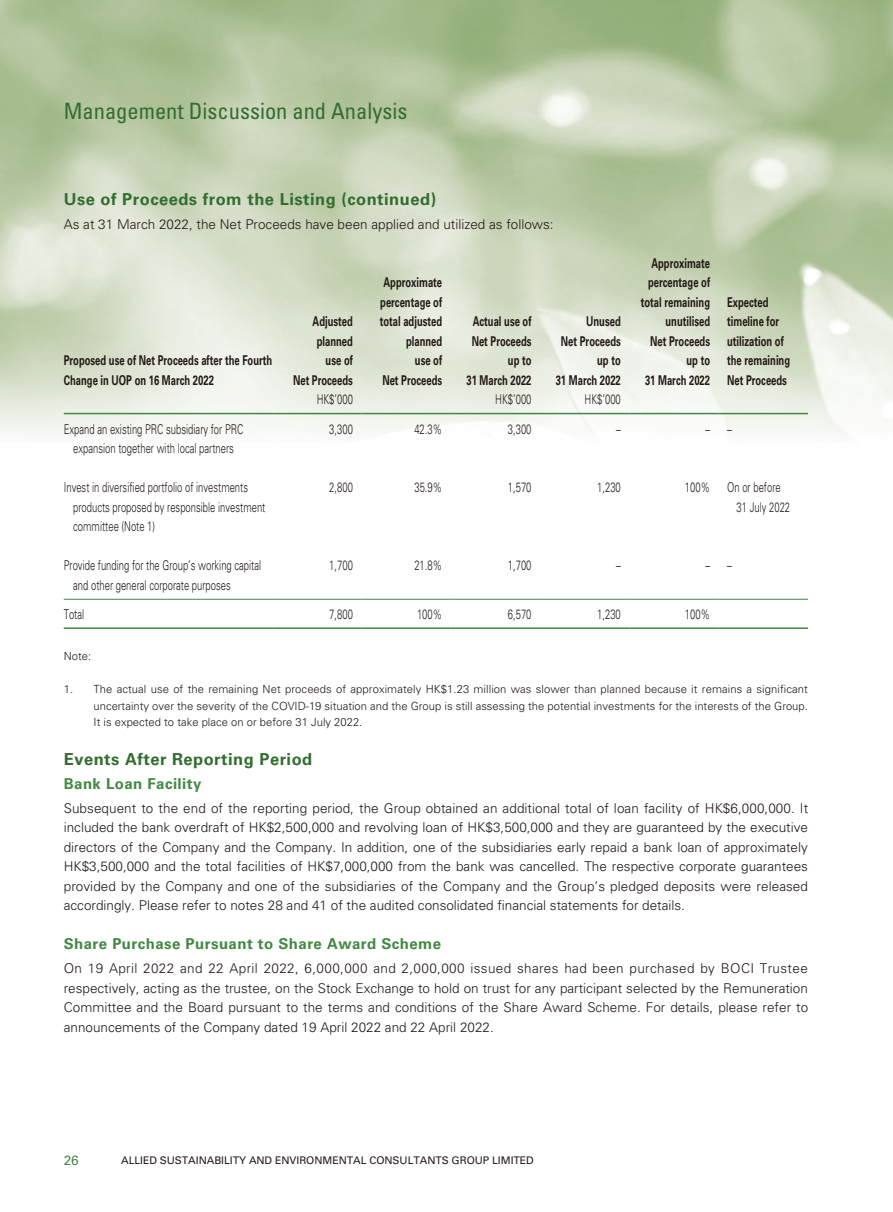
<style>
.page{position:relative;width:893px;height:1212px;background:#fff}
.page>*{position:absolute;margin:0;border:0;box-sizing:border-box;transform-origin:0 0}
.t1{font:condensed 22.5px "Univers LT Std";color:#326d30}
.t2{font:700 16.5px "Univers LT Std";letter-spacing:.03em;color:#326d30}
.t3{font:700 15px "Univers LT Std";letter-spacing:.03em;color:#418840}
.t4{font:300 13.5px/19.5px "Univers LT Std";color:#231916;text-align:justify}
.t5{font:300 13.5px/19.5px "Univers LT Std";color:#231916;scale:.7 1}
.t6{font:700 13.5px/19.5px "Univers LT Std";color:#231916;text-align:right;scale:.7 1}
.t7{font:13.5px "Univers LT Std";color:#418840}
.t8{font:300 11.25px/16.5px "Univers LT Std";color:#231916;text-align:justify}
.t9{font:10.5px "Univers LT Std";letter-spacing:-.005em;color:#231916}
</style>
<div class="page">
<hr style="left:64px;top:413px;width:208px;height:1px;background:#418840">
<hr style="left:272px;top:413px;width:89px;height:1px;background:#418840">
<hr style="left:361px;top:413px;width:90px;height:1px;background:#418840">
<hr style="left:451px;top:413px;width:89px;height:1px;background:#418840">
<hr style="left:540px;top:413px;width:89px;height:1px;background:#418840">
<hr style="left:629px;top:413px;width:90px;height:1px;background:#418840">
<hr style="left:719px;top:413px;width:89px;height:1px;background:#418840">
<hr style="left:64px;top:599px;width:208px;height:1px;background:#418840">
<hr style="left:272px;top:599px;width:89px;height:1px;background:#418840">
<hr style="left:361px;top:599px;width:90px;height:1px;background:#418840">
<hr style="left:451px;top:599px;width:89px;height:1px;background:#418840">
<hr style="left:540px;top:599px;width:89px;height:1px;background:#418840">
<hr style="left:629px;top:599px;width:90px;height:1px;background:#418840">
<hr style="left:719px;top:599px;width:89px;height:1px;background:#418840">
<hr style="left:64px;top:627px;width:208px;height:2px;background:#418840">
<hr style="left:272px;top:627px;width:89px;height:2px;background:#418840">
<hr style="left:361px;top:627px;width:90px;height:2px;background:#418840">
<hr style="left:451px;top:627px;width:89px;height:2px;background:#418840">
<hr style="left:540px;top:627px;width:89px;height:2px;background:#418840">
<hr style="left:629px;top:627px;width:90px;height:2px;background:#418840">
<hr style="left:719px;top:627px;width:89px;height:2px;background:#418840">
<h1 class="t1" style="left:64px;top:96px;width:345px">Management Discussion and Analysis</h1>
<p class="t2" style="left:64px;top:190px;width:374px">Use of Proceeds from the Listing (continued)</p>
<p class="t4" style="left:64px;top:214px;width:491px">As at 31 March 2022, the Net Proceeds have been applied and utilized as follows:</p>
<p class="t6" style="left:64px;top:351px;width:299px;text-align:left">Proposed use of Net Proceeds after the Fourth<br>Change in UOP on 16 March 2022</p>
<p class="t6" style="left:293px;top:312px;width:87px">Adjusted planned<br>use of<br>Net Proceeds</p>
<p class="t6" style="left:380px;top:273px;width:91px">Approximate percentage of total adjusted planned<br>use of<br>Net Proceeds</p>
<p class="t6" style="left:466px;top:312px;width:95px">Actual use of<br>Net Proceeds up to<br>31 March 2022</p>
<p class="t6" style="left:556px;top:312px;width:95px">Unused<br>Net Proceeds up to<br>31 March 2022</p>
<p class="t5" style="left:317px;top:390px;width:53px">HK$’000</p>
<p class="t5" style="left:495px;top:390px;width:53px">HK$’000</p>
<p class="t5" style="left:585px;top:390px;width:53px">HK$’000</p>
<p class="t6" style="left:641px;top:253px;width:101px">Approximate percentage of total remaining unutilised<br>Net Proceeds up to<br>31 March 2022</p>
<p class="t6" style="left:727px;top:292px;width:92px;text-align:left">Expected timeline for utilization of the remaining<br>Net Proceeds</p>
<p class="t5" style="left:64px;top:419px;width:258px;text-align:center">Expand an existing PRC subsidiary for PRC expansion together with local partners</p>
<p class="t5" style="left:329px;top:419px;width:35px">3,300</p>
<p class="t5" style="left:414px;top:419px;width:41px">42.3%</p>
<p class="t5" style="left:508px;top:419px;width:35px">3,300</p>
<p class="t5" style="left:616px;top:419px;width:8px">–</p>
<p class="t5" style="left:705px;top:419px;width:39px">– –</p>
<p class="t5" style="left:73px;top:478px;width:276px;text-indent:-9px">Invest in diversified portfolio of investments products proposed by responsible investment committee (Note 1)</p>
<p class="t5" style="left:329px;top:478px;width:35px">2,800</p>
<p class="t5" style="left:414px;top:478px;width:41px">35.9%</p>
<p class="t5" style="left:508px;top:478px;width:35px">1,570</p>
<p class="t5" style="left:597px;top:478px;width:35px">1,230</p>
<p class="t5" style="left:685px;top:478px;width:38px">100%</p>
<p class="t5" style="left:737px;top:478px;width:78px;text-indent:-9px">On or before<br>31 July 2022</p>
<p class="t5" style="left:73px;top:556px;width:270px;text-indent:-9px">Provide funding for the Group’s working capital and other general corporate purposes</p>
<p class="t5" style="left:329px;top:556px;width:35px">1,700</p>
<p class="t5" style="left:414px;top:556px;width:41px">21.8%</p>
<p class="t5" style="left:508px;top:556px;width:35px">1,700</p>
<p class="t5" style="left:616px;top:556px;width:8px">–</p>
<p class="t5" style="left:705px;top:556px;width:39px">– –</p>
<p class="t5" style="left:64px;top:604px;width:31px">Total</p>
<p class="t5" style="left:329px;top:604px;width:35px">7,800</p>
<p class="t5" style="left:417px;top:604px;width:38px">100%</p>
<p class="t5" style="left:508px;top:604px;width:35px">6,570</p>
<p class="t5" style="left:597px;top:604px;width:35px">1,230</p>
<p class="t5" style="left:685px;top:604px;width:38px">100%</p>
<p class="t8" style="left:64px;top:648px;width:29px">Note:</p>
<p class="t8" style="left:94px;top:681px;width:716px;text-indent:-30px">1. The actual use of the remaining Net proceeds of approximately HK$1.23 million was slower than planned because it remains a significant uncertainty over the severity of the COVID-19 situation and the Group is still assessing the potential investments for the interests of the Group.<br>It is expected to take place on or before 31 July 2022.</p>
<p class="t2" style="left:64px;top:750px;width:250px">Events After Reporting Period</p>
<p class="t3" style="left:64px;top:775px;width:139px">Bank Loan Facility</p>
<p class="t4" style="left:64px;top:798px;width:746px">Subsequent to the end of the reporting period, the Group obtained an additional total of loan facility of HK$6,000,000. It included the bank overdraft of HK$2,500,000 and revolving loan of HK$3,500,000 and they are guaranteed by the executive directors of the Company and the Company. In addition, one of the subsidiaries early repaid a bank loan of approximately HK$3,500,000 and the total facilities of HK$7,000,000 from the bank was cancelled. The respective corporate guarantees provided by the Company and one of the subsidiaries of the Company and the Group’s pledged deposits were released accordingly. Please refer to notes 28 and 41 of the audited consolidated financial statements for details.</p>
<p class="t3" style="left:64px;top:935px;width:379px">Share Purchase Pursuant to Share Award Scheme</p>
<p class="t4" style="left:64px;top:958px;width:746px">On 19 April 2022 and 22 April 2022, 6,000,000 and 2,000,000 issued shares had been purchased by BOCI Trustee respectively, acting as the trustee, on the Stock Exchange to hold on trust for any participant selected by the Remuneration Committee and the Board pursuant to the terms and conditions of the Share Award Scheme. For details, please refer to announcements of the Company dated 19 April 2022 and 22 April 2022.</p>
<p class="t7" style="left:64px;top:1152px;width:17px">26</p>
<p class="t9" style="left:121px;top:1154px;width:414px">ALLIED SUSTAINABILITY AND ENVIRONMENTAL CONSULTANTS GROUP LIMITED</p>
</div>
